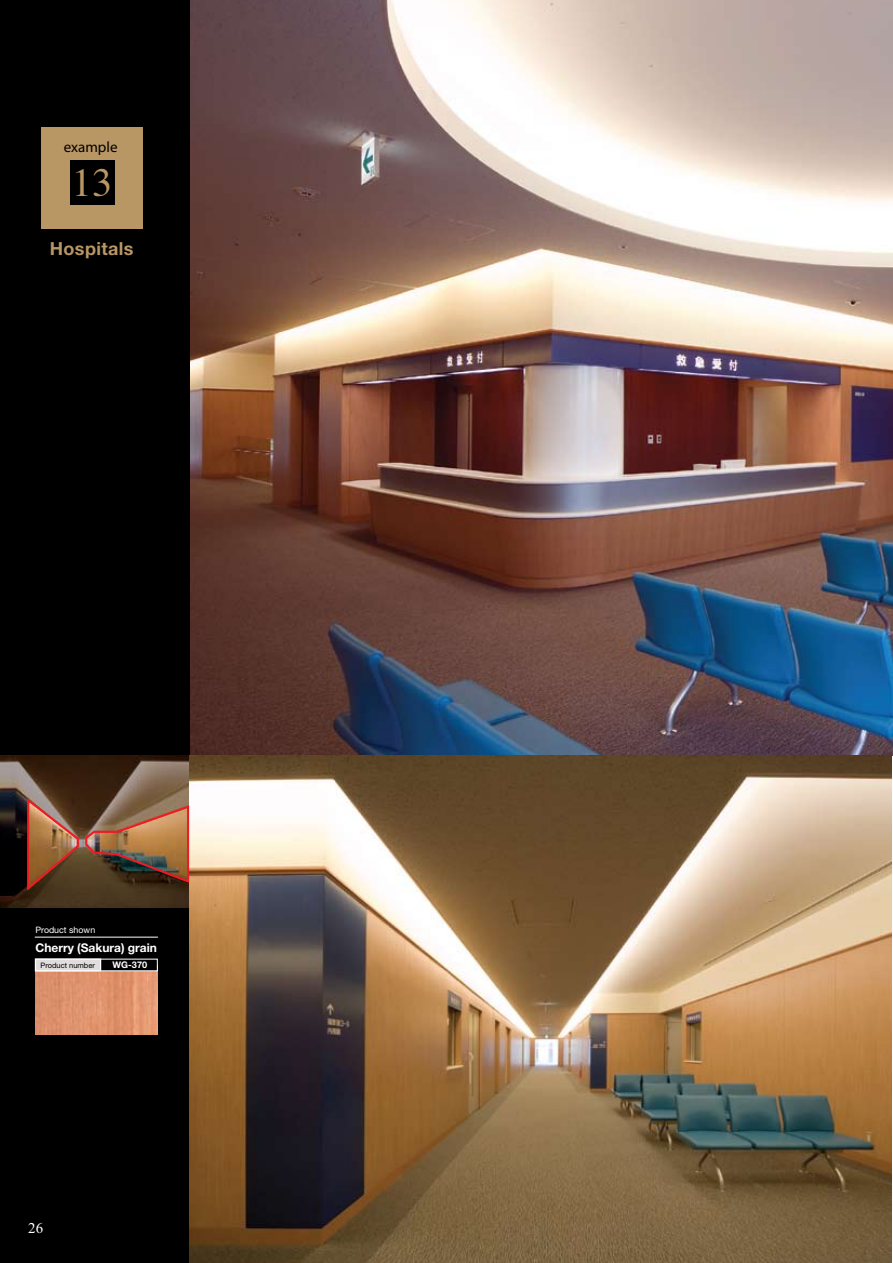
<style>
.page{position:relative;width:893px;height:1263px;background:#fff}
.page>*{position:absolute;margin:0;border:0;box-sizing:border-box;transform-origin:0 0}
.t1{font:40.2px "Times";color:#b99765}
.t2{font:700 18px "Helvetica Neue LT Std";letter-spacing:.02em;color:#b99765}
.t3{font:15px "Compacta Plain";color:#000}
.t4{font:15px "Times New Roman";color:#fff}
.t5{font:700 12px "Helvetica Neue LT Std";color:#fff}
.t6{font:700 9.15px "Helvetica Neue LT Std";color:#fff}
.t7{font:8.85px "Helvetica Neue LT Std";color:#fff}
.t8{font:7.5px "Helvetica Neue LT Std";color:#000}
</style>
<div class="page">
<img style="left:0;top:0;width:893px;height:1263px">
<p class="t3" style="left:64px;top:140px;width:55px">example</p>
<h1 class="t1" style="left:72px;top:145px;width:42px">13</h1>
<h2 class="t2" style="left:50px;top:238px;width:85px">Hospitals</h2>
<p class="t7" style="left:35px;top:924px;width:61px">Product shown</p>
<p class="t5" style="left:35px;top:940px;width:123px">Cherry (Sakura) grain</p>
<p class="t8" style="left:41px;top:961px;width:56px">Product number</p>
<p class="t6" style="left:113px;top:959px;width:36px">WG-370</p>
<p class="t4" style="left:28px;top:1219px;width:16px">26</p>
</div>
